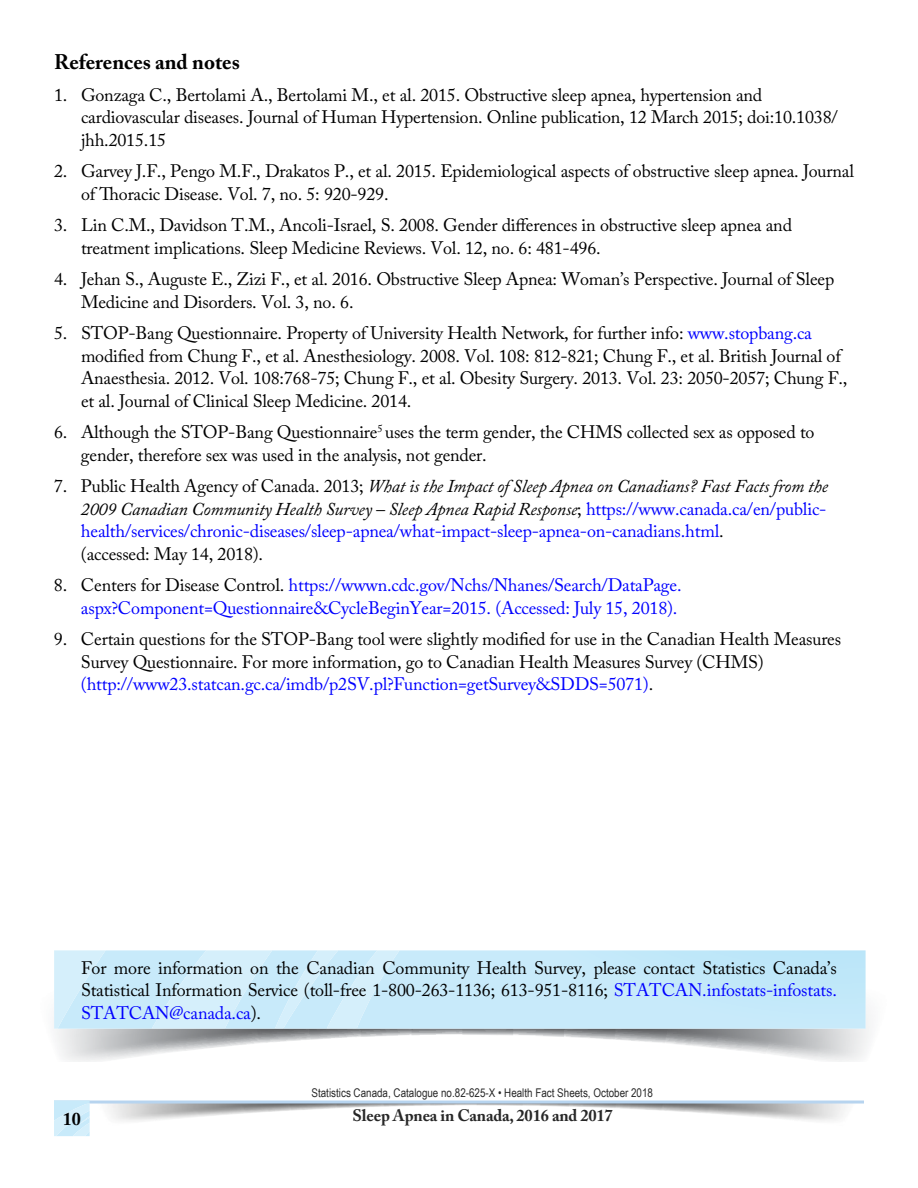
<style>
.page{position:relative;width:918px;height:1188px;background:#fff}
.page>*{position:absolute;margin:0;border:0;box-sizing:border-box;transform-origin:0 0}
.t1{font:700 21px "Adobe Caslon Pro";color:#000}
.t2{font:18px/22.5px "Adobe Caslon Pro";letter-spacing:-.01em;color:#000}
.t3{font:18px/22.5px "Adobe Caslon Pro";letter-spacing:-.01em;color:#00f}
.t4{font:700 18px "Adobe Caslon Pro";color:#000}
.t5{font:700 16.5px "Adobe Caslon Pro";letter-spacing:-.01em;color:#000}
.t6{font:12px "Arial Narrow";color:#000}
.s1{color:#00f}
.s2{color:#000}
.s3{font-style:italic;color:#000}
</style>
<div class="page">
<hr style="left:54px;top:1101px;width:810px;height:3px;background:#b7d4ef">
<svg style="left:54px;top:1101px;width:36px;height:35px"></svg>
<img style="left:56px;top:1011px;width:814px;height:51px">
<svg style="left:106px;top:950px;width:760px;height:79px;background:#c5e9f9"></svg>
<svg style="left:54px;top:950px;width:52px;height:79px;background:#cfecfa"></svg>
<svg style="left:152px;top:950px;width:248px;height:79px;background:#ceecfa"></svg>
<p class="t1" style="left:54px;top:50px;width:187px">References and notes</p>
<p class="t2" style="left:81px;top:83px;width:758px;text-indent:-27px">1. Gonzaga C., Bertolami A., Bertolami M., et al. 2015. Obstructive sleep apnea, hypertension and cardiovascular diseases. Journal of Human Hypertension. Online publication, 12 March 2015; doi:10.1038/ jhh.2015.15</p>
<p class="t2" style="left:81px;top:160px;width:775px;text-indent:-27px">2. Garvey J.F., Pengo M.F., Drakatos P., et al. 2015. Epidemiological aspects of obstructive sleep apnea. Journal of Thoracic Disease. Vol. 7, no. 5: 920-929.</p>
<p class="t2" style="left:81px;top:214px;width:713px;text-indent:-27px">3. Lin C.M., Davidson T.M., Ancoli-Israel, S. 2008. Gender differences in obstructive sleep apnea and treatment implications. Sleep Medicine Reviews. Vol. 12, no. 6: 481-496.</p>
<p class="t2" style="left:81px;top:268px;width:755px;text-indent:-27px">4. Jehan S., Auguste E., Zizi F., et al. 2016. Obstructive Sleep Apnea: Woman’s Perspective. Journal of Sleep<br>Medicine and Disorders. Vol. 3, no. 6.</p>
<p class="t2" style="left:81px;top:322px;width:768px;text-indent:-27px">5. STOP-Bang Questionnaire. Property of University Health Network, for further info: <span class="s1">www.stopbang.ca </span>modified from Chung F., et al. Anesthesiology. 2008. Vol. 108: 812-821; Chung F., et al. British Journal of Anaesthesia. 2012. Vol. 108:768-75; Chung F., et al. Obesity Surgery. 2013. Vol. 23: 2050-2057; Chung F., et al. Journal of Clinical Sleep Medicine. 2014.</p>
<p class="t2" style="left:81px;top:421px;width:735px;text-indent:-27px">6. Although the STOP-Bang Questionnaire<sup>5</sup> uses the term gender, the CHMS collected sex as opposed to gender, therefore sex was used in the analysis, not gender.</p>
<p class="t3" style="left:81px;top:475px;width:749px;text-indent:-27px"><span class="s2">7. Public Health Agency of Canada. 2013;</span> <span class="s3">What is the Impact of Sleep Apnea on Canadians? Fast Facts from the 2009 Canadian Community Health Survey – Sleep Apnea Rapid Response</span><span class="s2">;</span> https://www.canada.ca/en/public&shy;health/services/chronic-diseases/sleep-apnea/what-impact-sleep-apnea-on-canadians.html<span class="s2">.<br>(accessed: May 14, 2018).</span></p>
<p class="t3" style="left:54px;top:574px;width:629px;text-align:right"><span class="s2">8. Centers for Disease Control.</span> https://wwwn.cdc.gov/Nchs/Nhanes/Search/DataPage. aspx?Component=Questionnaire&amp;CycleBeginYear=2015. (Accessed: July 15, 2018).</p>
<p class="t2" style="left:81px;top:628px;width:762px;text-indent:-27px">9. Certain questions for the STOP-Bang tool were slightly modified for use in the Canadian Health Measures<br>Survey Questionnaire. For more information, go to Canadian Health Measures Survey (CHMS) <span class="s1">(http://www23.statcan.gc.ca/imdb/p2SV.pl?Function=getSurvey&amp;SDDS=5071)</span>.</p>
<p class="t2" style="left:81px;top:956px;width:757px;text-align:justify">For more information on the Canadian Community Health Survey, please contact Statistics Canada’s Statistical Information Service (toll-free 1-800-263-1136; 613-951-8116; <span class="s1">STATCAN.infostats-infostats.<br>STATCAN@canada.ca</span>).</p>
<p class="t6" style="left:312px;top:1084px;width:343px">Statistics Canada, Catalogue no.82-625-X • Health Fact Sheets, October 2018</p>
<p class="t4" style="left:63px;top:1108px;width:19px">10</p>
<p class="t5" style="left:352px;top:1106px;width:262px">Sleep Apnea in Canada, 2016 and 2017</p>
</div>
